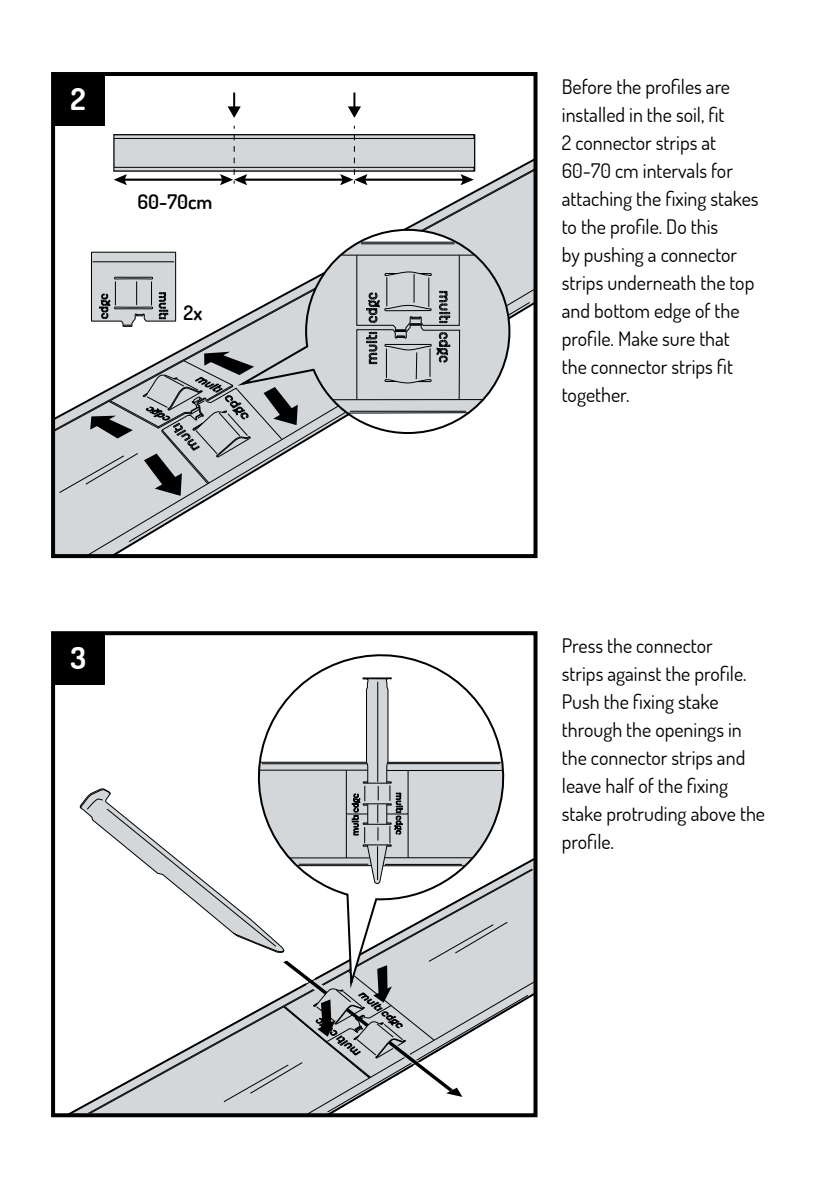
<style>
.page{position:relative;width:840px;height:1191px;background:#fff}
.page>*{position:absolute;margin:0;border:0;box-sizing:border-box;transform-origin:0 0}
.t1{font:700 30px "Dosis";color:#fff}
.t2{font:20px/28px "Dosis";color:#000}
.t3{font:600 20px "Dosis";color:#000}
</style>
<div class="page">
<svg style="left:56px;top:169px;width:476px;height:264px"></svg>
<svg style="left:85px;top:287px;width:447px;height:266px"></svg>
<svg style="left:128px;top:302px;width:402px;height:240px"></svg>
<svg style="left:231px;top:228px;width:280px;height:207px"></svg>
<hr style="left:347px;top:412px;width:120px;height:1px;background:#000">
<hr style="left:332px;top:399px;width:150px;height:1px;background:#000">
<hr style="left:342px;top:255px;width:131px;height:1px;background:#000">
<hr style="left:350px;top:411px;width:115px;height:1px;background:#000">
<svg style="left:355px;top:230px;width:105px;height:170px;background:#b9bcbe"></svg>
<div style="left:114px;top:135px;width:360px;height:36px;background:#d3d7da"></div>
<div style="left:113px;top:134px;width:362px;height:37px;border:1px solid #000"></div>
<div style="left:114px;top:135px;width:360px;height:4px;border:1px solid #000"></div>
<div style="left:114px;top:167px;width:360px;height:4px;border:1px solid #000"></div>
<svg style="left:227px;top:93px;width:13px;height:25px"></svg>
<svg style="left:348px;top:93px;width:13px;height:25px"></svg>
<svg style="left:90px;top:251px;width:86px;height:76px;background:#b9bcbe"></svg>
<svg style="left:59px;top:352px;width:238px;height:144px"></svg>
<hr style="left:243px;top:179px;width:101px;height:2px;background:#000">
<hr style="left:363px;top:179px;width:101px;height:2px;background:#000">
<svg style="left:340px;top:126px;width:27px;height:59px"></svg>
<svg style="left:460px;top:174px;width:13px;height:11px"></svg>
<hr style="left:123px;top:179px;width:101px;height:2px;background:#000">
<svg style="left:114px;top:174px;width:13px;height:11px"></svg>
<svg style="left:220px;top:126px;width:27px;height:59px"></svg>
<div style="left:51px;top:72px;width:486px;height:486px;border:4px solid #000"></div>
<svg style="left:310px;top:654px;width:142px;height:23px"></svg>
<svg style="left:65px;top:677px;width:467px;height:435px"></svg>
<div style="left:51px;top:631px;width:486px;height:486px;border:4px solid #000"></div>
<div style="left:52px;top:73px;width:52px;height:52px;background:#000"></div>
<div style="left:52px;top:632px;width:52px;height:52px;background:#000"></div>
<h1 class="t1" style="left:70px;top:80px;width:17px">2</h1>
<p class="t3" style="left:137px;top:189px;width:77px">60-70cm</p>
<p class="t3" style="left:183px;top:299px;width:20px">2x</p>
<h1 class="t1" style="left:70px;top:639px;width:17px">3</h1>
<p class="t2" style="left:561px;top:72px;width:198px">Before the profiles are installed in the soil, fit<br>2 connector strips at<br>60-70 cm intervals for attaching the fixing stakes to the profile. Do this<br>by pushing a connector strips underneath the top and bottom edge of the profile. Make sure that the connector strips fit together.</p>
<p class="t2" style="left:561px;top:631px;width:205px">Press the connector<br>strips against the profile.<br>Push the fixing stake through the openings in the connector strips and leave half of the fixing stake protruding above the profile.</p>
</div>
